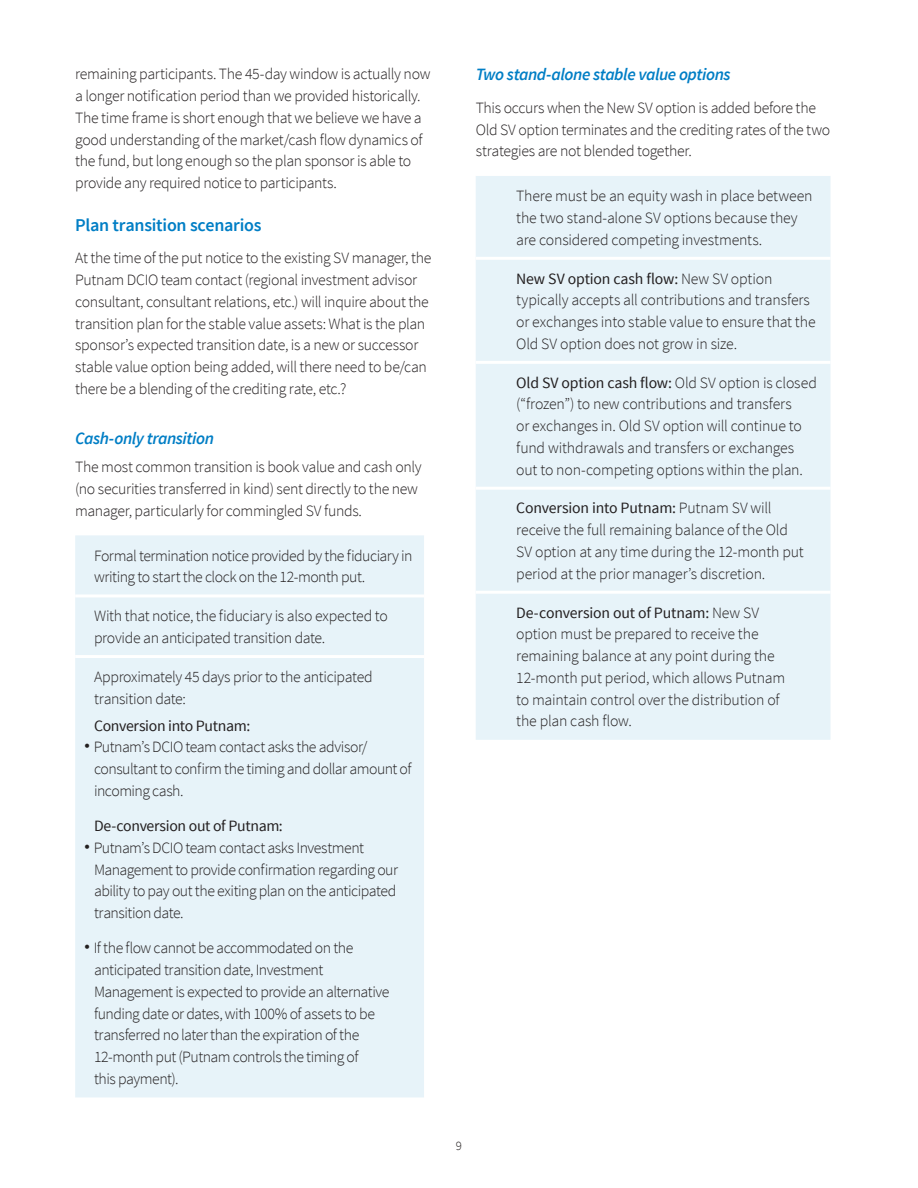
<style>
.page{position:relative;width:918px;height:1188px;background:#fff}
.page>*{position:absolute;margin:0;border:0;box-sizing:border-box;transform-origin:0 0}
.Subhead{font:600 18px "Source Sans Pro";letter-spacing:-.015em;color:#007ec5}
.Subhead_1{font:italic 600 17.25px "Source Sans Pro";letter-spacing:-.025em;color:#007ec5}
.Body{font:300 15.75px/21.8px "Source Sans Pro";letter-spacing:-.015em;color:#231f20}
.Body_last{font:300 15.75px/21.8px "Source Sans Pro";letter-spacing:-.03em;color:#231f20}
.Blue_boxes_subheads{font:15.75px "Source Sans Pro";letter-spacing:-.02em;color:#231f20}
.Body-2{font:15.75px "Source Sans Pro";letter-spacing:-.02em;color:#231f20}
.t1{font:300 12.75px "Source Sans Pro";color:#231f20}
.s1{font-weight:400}
</style>
<div class="page">
<div style="left:75px;top:535px;width:349px;height:562px;background:#e7f3f9"></div>
<hr style="left:75px;top:594px;width:349px;height:3px;background:#fff">
<hr style="left:75px;top:655px;width:349px;height:3px;background:#fff">
<div style="left:476px;top:176px;width:355px;height:564px;background:#e7f3f9"></div>
<hr style="left:476px;top:257px;width:355px;height:3px;background:#fff">
<hr style="left:476px;top:361px;width:355px;height:3px;background:#fff">
<hr style="left:476px;top:487px;width:355px;height:3px;background:#fff">
<hr style="left:476px;top:591px;width:355px;height:3px;background:#fff">
<p class="Body" style="left:75px;top:63px;width:357px">remaining participants. The 45-day window is actually now a longer notification period than we provided historically.<br>The time frame is short enough that we believe we have a good understanding of the market/cash flow dynamics of the fund, but long enough so the plan sponsor is able to provide any required notice to participants.</p>
<p class="Subhead" style="left:75px;top:213px;width:188px">Plan transition scenarios</p>
<p class="Body_last" style="left:75px;top:247px;width:358px">At the time of the put notice to the existing SV manager, the Putnam DCIO team contact (regional investment advisor consultant, consultant relations, etc.) will inquire about the transition plan for the stable value assets: What is the plan sponsor’s expected transition date, is a new or successor stable value option being added, will there need to be/can there be a blending of the crediting rate, etc.?</p>
<p class="Subhead_1" style="left:75px;top:427px;width:140px">Cash-only transition</p>
<p class="Body" style="left:75px;top:456px;width:348px">The most common transition is book value and cash only (no securities transferred in kind) sent directly to the new manager, particularly for commingled SV funds.</p>
<p class="Body" style="left:94px;top:545px;width:320px">Formal termination notice provided by the fiduciary in writing to start the clock on the 12-month put.</p>
<p class="Body" style="left:94px;top:605px;width:295px">With that notice, the fiduciary is also expected to provide an anticipated transition date.</p>
<p class="Body" style="left:94px;top:666px;width:280px">Approximately 45 days prior to the anticipated transition date:</p>
<p class="Body-2" style="left:94px;top:716px;width:158px">Conversion into Putnam:</p>
<p class="Body_last" style="left:94px;top:736px;width:275px">Putnam’s DCIO team contact asks the advisor/</p>
<p class="Body_last" style="left:94px;top:736px;width:319px">•<br>consultant to confirm the timing and dollar amount of incoming cash.</p>
<p class="Blue_boxes_subheads" style="left:94px;top:816px;width:190px">De-conversion out of Putnam:</p>
<p class="Body_last" style="left:94px;top:837px;width:272px">Putnam’s DCIO team contact asks Investment</p>
<p class="Body_last" style="left:94px;top:837px;width:305px">•<br>Management to provide confirmation regarding our ability to pay out the exiting plan on the anticipated transition date.</p>
<p class="Body_last" style="left:94px;top:937px;width:261px">If the flow cannot be accommodated on the</p>
<p class="Body_last" style="left:94px;top:937px;width:297px">•<br>anticipated transition date, Investment Management is expected to provide an alternative funding date or dates, with 100% of assets to be transferred no later than the expiration of the 12-month put (Putnam controls the timing of<br>this payment).</p>
<p class="Subhead_1" style="left:476px;top:64px;width:257px">Two stand-alone stable value options</p>
<p class="Body" style="left:476px;top:97px;width:356px">This occurs when the New SV option is added before the<br>Old SV option terminates and the crediting rates of the two strategies are not blended together.</p>
<p class="Body" style="left:516px;top:185px;width:298px">There must be an equity wash in place between the two stand-alone SV options because they are considered competing investments.</p>
<p class="Body" style="left:516px;top:268px;width:301px"><span class="s1">New SV option cash flow:</span> New SV option typically accepts all contributions and transfers or exchanges into stable value to ensure that the Old SV option does not grow in size.</p>
<p class="Body" style="left:516px;top:372px;width:302px"><span class="s1">Old SV option cash flow:</span> Old SV option is closed (“frozen”) to new contributions and transfers<br>or exchanges in. Old SV option will continue to fund withdrawals and transfers or exchanges out to non-competing options within the plan.</p>
<p class="Body" style="left:516px;top:497px;width:289px"><span class="s1">Conversion into Putnam:</span> Putnam SV will receive the full remaining balance of the Old SV option at any time during the 12-month put period at the prior manager’s discretion.</p>
<p class="Body" style="left:516px;top:602px;width:270px"><span class="s1">De-conversion out of Putnam:</span> New SV option must be prepared to receive the remaining balance at any point during the 12-month put period, which allows Putnam to maintain control over the distribution of the plan cash flow.</p>
<p class="t1" style="left:456px;top:1138px;width:8px">9</p>
</div>
